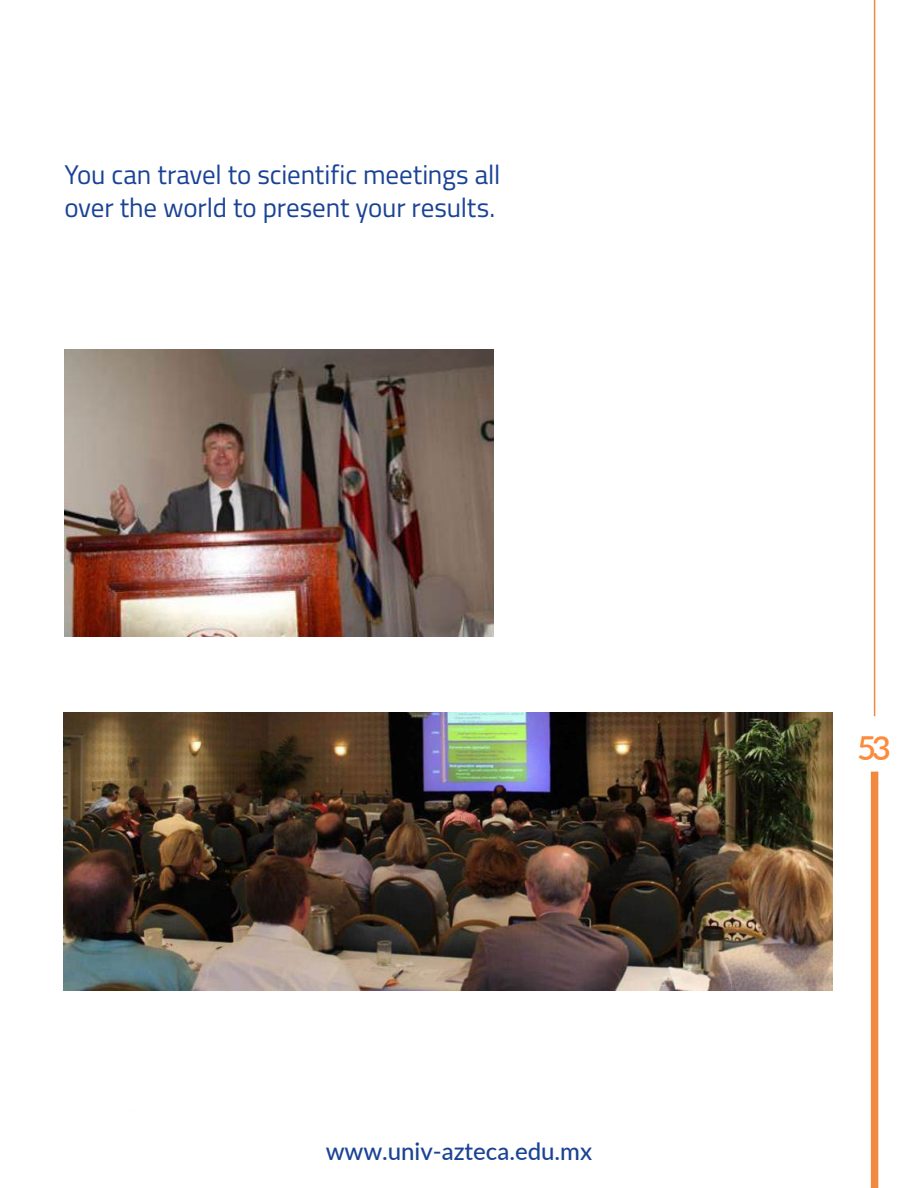
<style>
.page{position:relative;width:918px;height:1188px;background:#fff}
.page>*{position:absolute;margin:0;border:0;box-sizing:border-box;transform-origin:0 0}
.t1{font:600 33px "Lato";color:#fc8b3b}
.t2{font:27px/33px "Titillium";letter-spacing:-.005em;color:#1a4395}
.t3{font:500 24px "Lato";color:#1a4395}
</style>
<div class="page">
<div style="left:871px;top:772px;width:7px;height:416px;background:#f1893f"></div>
<hr style="left:874px;top:0;width:1px;height:716px;background:#f1893f">
<img style="left:64px;top:349px;width:430px;height:288px">
<img style="left:64px;top:712px;width:769px;height:279px">
<p class="t2" style="left:64px;top:157px;width:437px">You can travel to scientific meetings all over the world to present your results.</p>
<p class="t3" style="left:326px;top:1134px;width:268px">www.univ-azteca.edu.mx</p>
<p class="t1" style="left:857px;top:724px;width:35px">53</p>
</div>
